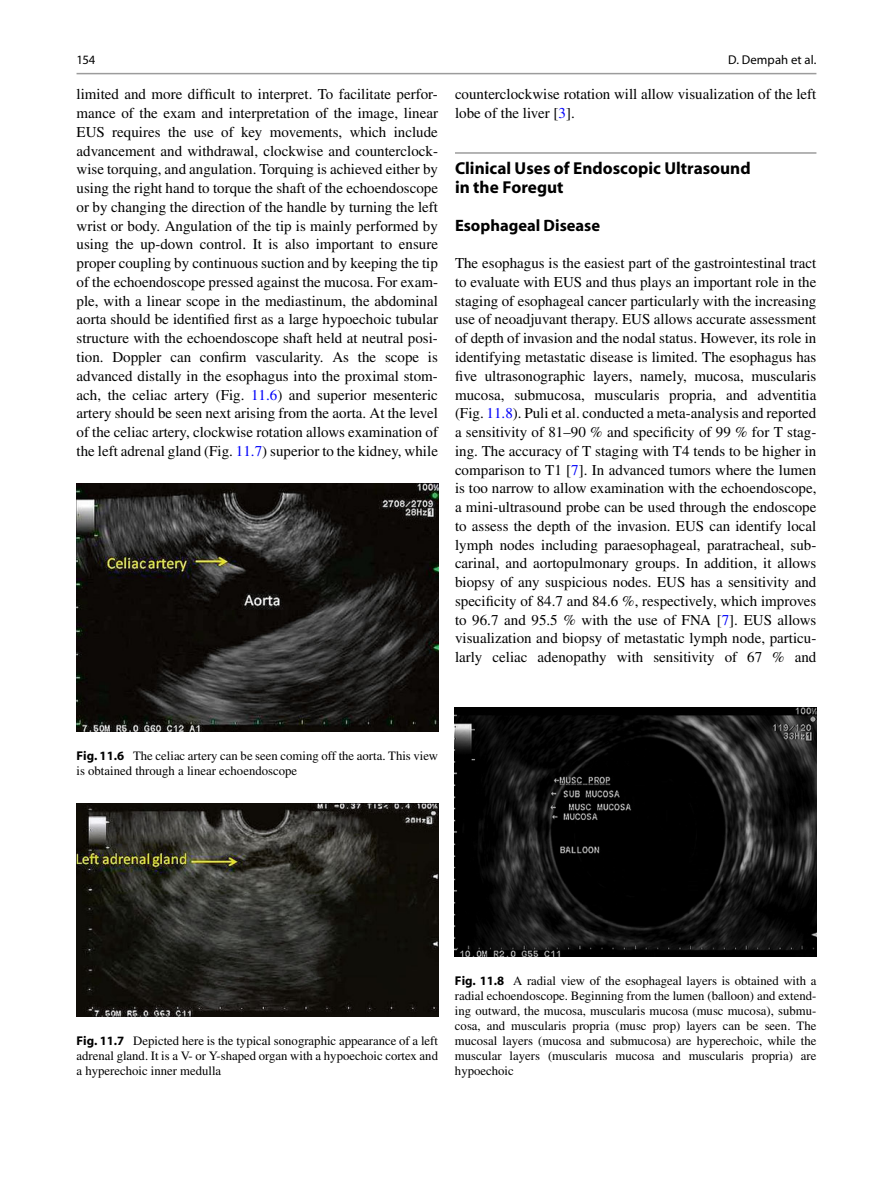
<style>
.page{position:relative;width:893px;height:1187px;background:#fff}
.page>*{position:absolute;margin:0;border:0;box-sizing:border-box;transform-origin:0 0}
.t1{font:700 17.25px/18.8px "Myriad";color:#000}
.t2{font:700 16.5px "Myriad";color:#000}
.t3{font:15px/18.8px "Times";color:#000;text-align:justify}
.t4{font:12.75px/15px "Times";color:#000;text-align:justify}
.t5{font:12.75px "Myriad";letter-spacing:.01em;color:#000}
.s1{color:#0000fa}
.s2{font-family:"Myriad";font-weight:700}
</style>
<div class="page">
<hr style="left:455px;top:152px;width:361px;height:2px;background:#9c9c9c">
<img style="left:77px;top:483px;width:361px;height:248px">
<img style="left:77px;top:803px;width:361px;height:213px">
<img style="left:455px;top:708px;width:361px;height:248px">
<hr style="left:77px;top:73px;width:739px;height:1px;background:#9c9c9c">
<p class="t5" style="left:728px;top:55px;width:90px">D. Dempah et al.</p>
<p class="t5" style="left:77px;top:55px;width:20px">154</p>
<p class="t3" style="left:77px;top:86px;width:363px">limited and more difficult to interpret. To facilitate perfor&shy;mance of the exam and interpretation of the image, linear EUS requires the use of key movements, which include advancement and withdrawal, clockwise and counterclock&shy;wise torquing, and angulation. Torquing is achieved either by using the right hand to torque the shaft of the echoendoscope or by changing the direction of the handle by turning the left wrist or body. Angulation of the tip is mainly performed by using the up-down control. It is also important to ensure proper coupling by continuous suction and by keeping the tip of the echoendoscope pressed against the mucosa. For exam&shy;ple, with a linear scope in the mediastinum, the abdominal aorta should be identified first as a large hypoechoic tubular structure with the echoendoscope shaft held at neutral posi&shy;tion. Doppler can confirm vascularity. As the scope is advanced distally in the esophagus into the proximal stom&shy;ach, the celiac artery (Fig. <span class="s1">11.6</span> ) and superior mesenteric artery should be seen next arising from the aorta. At the level of the celiac artery, clockwise rotation allows examination of the left adrenal gland (Fig. <span class="s1">11.7</span> ) superior to the kidney, while</p>
<p class="t3" style="left:455px;top:86px;width:363px">counterclockwise rotation will allow visualization of the left lobe of the liver [ <span class="s1">3</span> ].</p>
<p class="t1" style="left:455px;top:160px;width:297px">Clinical Uses of Endoscopic Ultrasound in the Foregut</p>
<p class="t2" style="left:455px;top:219px;width:147px">Esophageal Disease</p>
<p class="t3" style="left:455px;top:255px;width:363px">The esophagus is the easiest part of the gastrointestinal tract to evaluate with EUS and thus plays an important role in the staging of esophageal cancer particularly with the increasing use of neoadjuvant therapy. EUS allows accurate assessment of depth of invasion and the nodal status. However, its role in identifying metastatic disease is limited. The esophagus has five ultrasonographic layers, namely, mucosa, muscularis mucosa, submucosa, muscularis propria, and adventitia (Fig. <span class="s1">11.8</span> ). Puli et al. conducted a meta-analysis and reported a sensitivity of 81–90 % and specificity of 99 % for T stag&shy;ing. The accuracy of T staging with T4 tends to be higher in comparison to T1 [ <span class="s1">7</span> ]. In advanced tumors where the lumen is too narrow to allow examination with the echoendoscope, a mini-ultrasound probe can be used through the endoscope to assess the depth of the invasion. EUS can identify local lymph nodes including paraesophageal, paratracheal, sub&shy;carinal, and aortopulmonary groups. In addition, it allows biopsy of any suspicious nodes. EUS has a sensitivity and specificity of 84.7 and 84.6 %, respectively, which improves to 96.7 and 95.5 % with the use of FNA [ <span class="s1">7</span> ]. EUS allows visualization and biopsy of metastatic lymph node, particu&shy;larly celiac adenopathy with sensitivity of 67 % and</p>
<p class="t4" style="left:77px;top:749px;width:363px"><span class="s2">Fig. 11.6</span> The celiac artery can be seen coming off the aorta. This view is obtained through a linear echoendoscope</p>
<p class="t4" style="left:77px;top:1034px;width:363px"><span class="s2">Fig. 11.7</span> Depicted here is the typical sonographic appearance of a left adrenal gland. It is a V- or Y-shaped organ with a hypoechoic cortex and a hyperechoic inner medulla</p>
<p class="t4" style="left:455px;top:974px;width:363px"><span class="s2">Fig. 11.8</span> A radial view of the esophageal layers is obtained with a radial echoendoscope. Beginning from the lumen (balloon) and extend&shy;ing outward, the mucosa, muscularis mucosa (musc mucosa), submu&shy;cosa, and muscularis propria (musc prop) layers can be seen. The mucosal layers (mucosa and submucosa) are hyperechoic, while the muscular layers (muscularis mucosa and muscularis propria) are hypoechoic</p>
</div>
